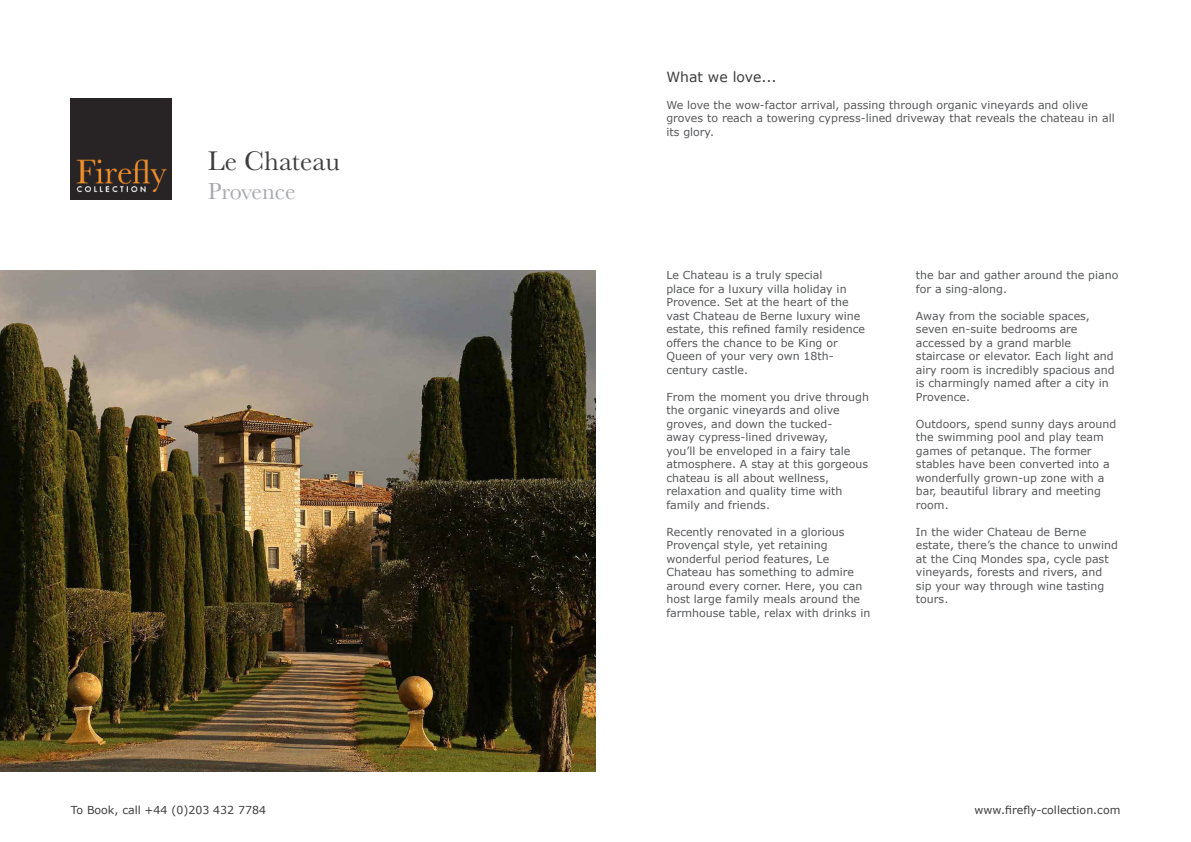
<style>
.page{position:relative;width:1191px;height:842px;background:#fff}
.page>*{position:absolute;margin:0;border:0;box-sizing:border-box;transform-origin:0 0}
.t1{font:28px "Baskerville";color:#3e3e3f}
.t2{font:24px "Baskerville";color:#a8a9ad}
.t3{font:14px "Verdana";color:#3e3e3f}
.t4{font:11px/13.5px "Verdana";color:#57585a}
.t5{font:11px "Verdana";color:#3e3e3f}
</style>
<div class="page">
<img style="left:71px;top:99px;width:101px;height:101px">
<img style="left:0;top:271px;width:595px;height:500px">
<p class="t1" style="left:208px;top:143px;width:134px">Le Chateau</p>
<p class="t2" style="left:208px;top:176px;width:89px">Provence</p>
<p class="t5" style="left:71px;top:802px;width:197px">To Book, call +44 (0)203 432 7784</p>
<p class="t3" style="left:666px;top:68px;width:112px">What we love...</p>
<p class="t4" style="left:666px;top:98px;width:450px">We love the wow-factor arrival, passing through organic vineyards and olive groves to reach a towering cypress-lined driveway that reveals the chateau in all its glory.</p>
<p class="t4" style="left:666px;top:269px;width:200px">Le Chateau is a truly special<br>place for a luxury villa holiday in<br>Provence. Set at the heart of the vast Chateau de Berne luxury wine estate, this refined family residence offers the chance to be King or<br>Queen of your very own 18th&shy;century castle.</p>
<p class="t4" style="left:666px;top:390px;width:204px">From the moment you drive through the organic vineyards and olive groves, and down the tucked-<br>away cypress-lined driveway,<br>you’ll be enveloped in a fairy tale atmosphere. A stay at this gorgeous chateau is all about wellness, relaxation and quality time with family and friends.</p>
<p class="t4" style="left:666px;top:525px;width:205px">Recently renovated in a glorious Provençal style, yet retaining wonderful period features, Le Chateau has something to admire around every corner. Here, you can host large family meals around the farmhouse table, relax with drinks in</p>
<p class="t4" style="left:916px;top:269px;width:204px">the bar and gather around the piano for a sing-along.</p>
<p class="t4" style="left:916px;top:309px;width:200px">Away from the sociable spaces, seven en-suite bedrooms are accessed by a grand marble staircase or elevator. Each light and airy room is incredibly spacious and is charmingly named after a city in<br>Provence.</p>
<p class="t4" style="left:916px;top:417px;width:202px">Outdoors, spend sunny days around the swimming pool and play team games of petanque. The former stables have been converted into a wonderfully grown-up zone with a bar, beautiful library and meeting room.</p>
<p class="t4" style="left:916px;top:525px;width:203px">In the wider Chateau de Berne estate, there’s the chance to unwind at the Cinq Mondes spa, cycle past vineyards, forests and rivers, and sip your way through wine tasting tours.</p>
<p class="t5" style="left:974px;top:802px;width:147px">www.firefly-collection.com</p>
</div>
